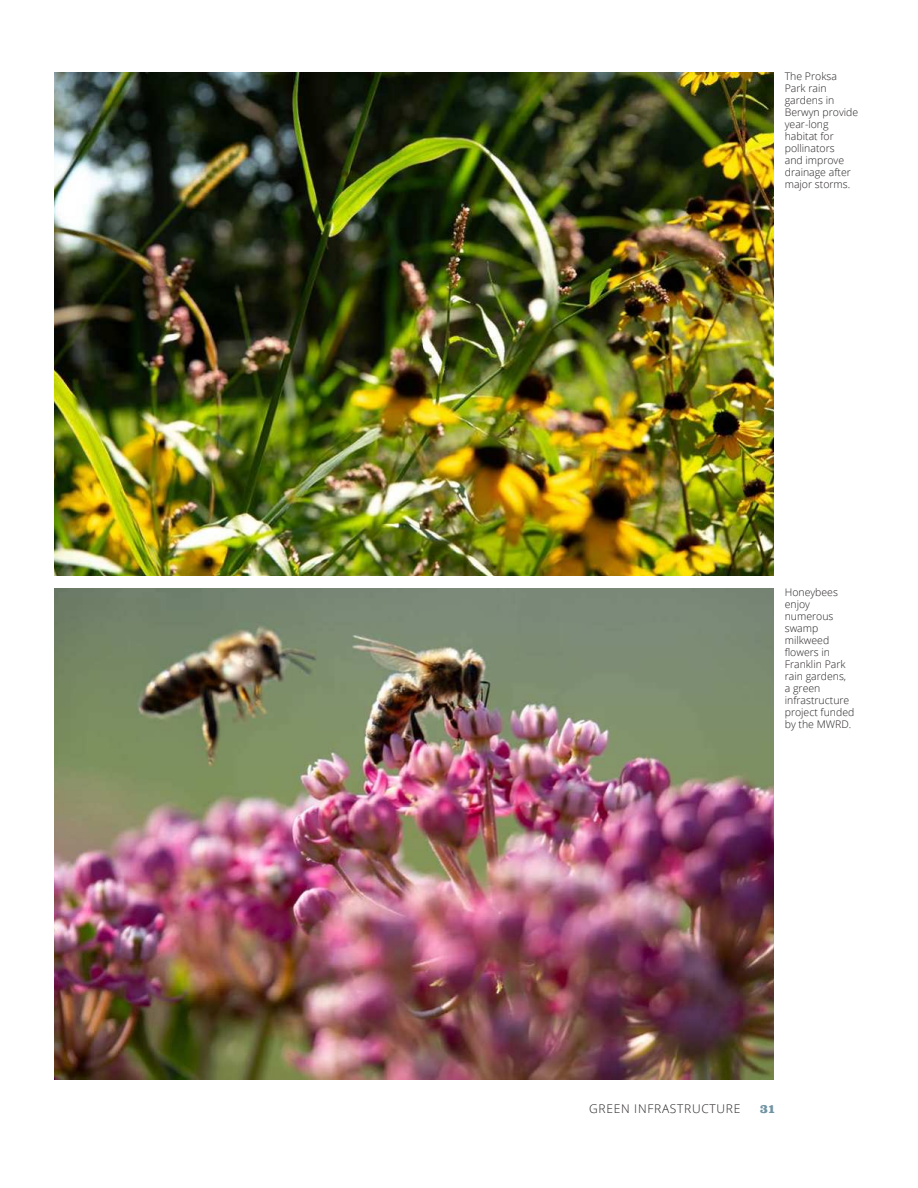
<style>
.page{position:relative;width:918px;height:1188px;background:#fff}
.page>*{position:absolute;margin:0;border:0;box-sizing:border-box;transform-origin:0 0}
.t1{font:700 expanded 12.9px "Clarendon URW";color:#7094a3}
.t2{font:300 12px "Open Sans";letter-spacing:.06em;color:#231f20}
.t3{font:300 10.5px/12px "Open Sans";color:#231f20}
</style>
<div class="page">
<img style="left:54px;top:588px;width:720px;height:492px">
<img style="left:54px;top:72px;width:720px;height:504px">
<p class="t3" style="left:785px;top:70px;width:75px">The Proksa<br>Park rain gardens in<br>Berwyn provide year-long habitat for pollinators<br>and improve drainage after major storms.</p>
<p class="t3" style="left:785px;top:586px;width:71px">Honeybees enjoy numerous swamp milkweed<br>昀氀owers in<br>Franklin Park rain gardens,<br>a green infrastructure project funded by the MWRD.</p>
<p class="t2" style="left:589px;top:1101px;width:153px">GREEN INFRASTRUCTURE</p>
<p class="t1" style="left:760px;top:1101px;width:18px">31</p>
</div>
